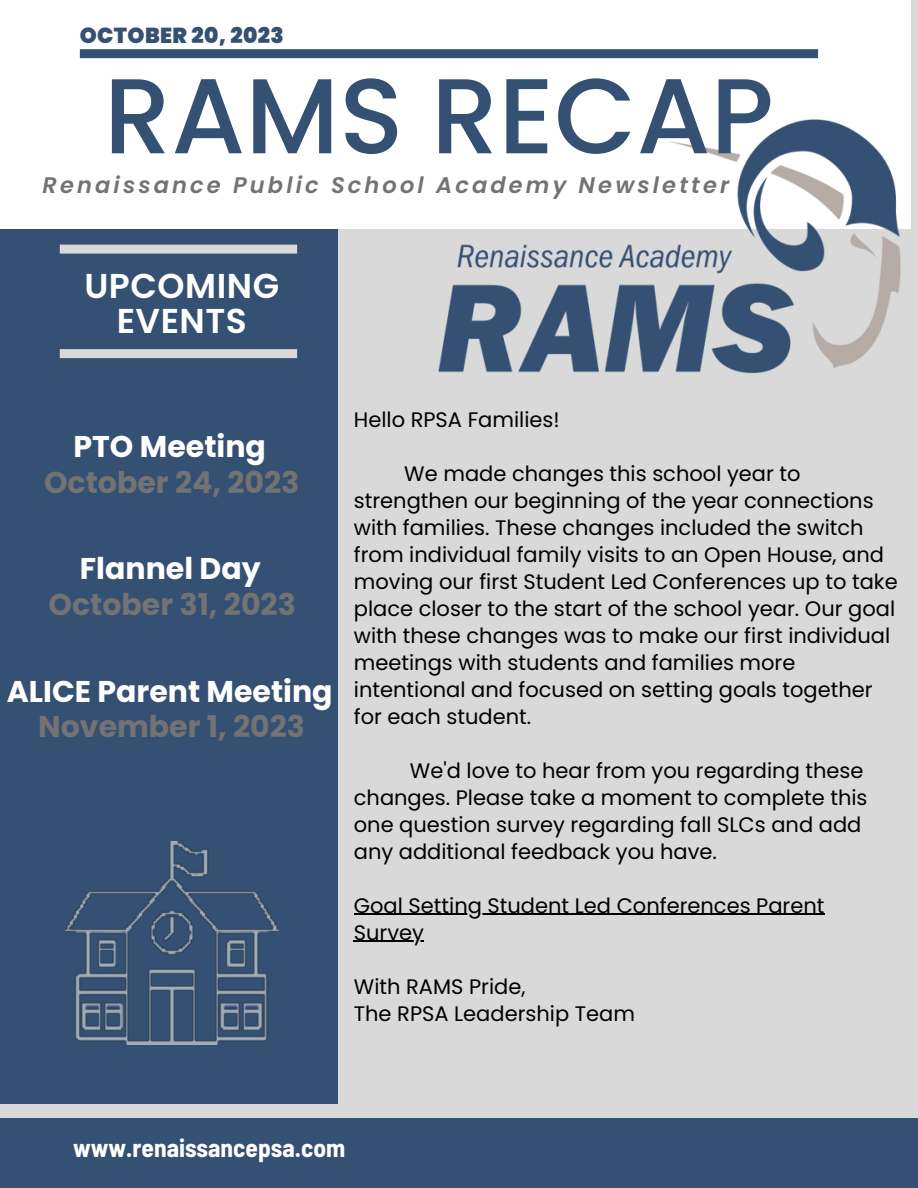
<style>
.page{position:relative;width:918px;height:1188px;background:#d9d9d9}
.page>*{position:absolute;margin:0;border:0;box-sizing:border-box;transform-origin:0 0}
.t1{font:500 106.35px "Poppins";color:#345073}
.t2{font:600 34.5px "Poppins";letter-spacing:.015em;color:#fff}
.t3{font:700 30px "Poppins";color:#737373}
.t4{font:700 30px "Poppins";color:#fff}
.t5{font:700 semi-condensed 25.35px "Barlow";color:#fff}
.t6{font:italic 600 22.5px "Poppins";letter-spacing:.14em;color:#737373}
.t7{font:900 21.75px "Poppins";letter-spacing:.015em;color:#345073}
.t8{font:21px/27px "Poppins";color:#000}
</style>
<div class="page">
<div style="left:0;top:218px;width:338px;height:886px;background:#345073"></div>
<div style="left:0;top:1118px;width:918px;height:70px;background:#345073"></div>
<div style="left:0;top:0;width:911px;height:229px;background:#fff"></div>
<img style="left:438px;top:119px;width:463px;height:255px">
<div style="left:80px;top:49px;width:738px;height:9px;background:#345073"></div>
<div style="left:60px;top:245px;width:237px;height:9px;background:#d9d9d9"></div>
<div style="left:60px;top:349px;width:237px;height:9px;background:#d9d9d9"></div>
<hr style="left:354px;top:914px;width:471px;height:1px;background:#000">
<hr style="left:354px;top:941px;width:70px;height:1px;background:#000">
<img style="left:66px;top:841px;width:212px;height:204px">
<p class="t7" style="left:80px;top:20px;width:206px">OCTOBER 20, 2023</p>
<p class="t1" style="left:104px;top:42px;width:672px">RAMS RECAP</p>
<p class="t6" style="left:43px;top:170px;width:688px">Renaissance Public School Academy Newsletter</p>
<p class="t2" style="left:84px;top:262px;width:196px">UPCOMING</p>
<p class="t2" style="left:117px;top:297px;width:132px">EVENTS</p>
<p class="t4" style="left:74px;top:425px;width:194px">PTO Meeting</p>
<p class="t3" style="left:44px;top:461px;width:257px">October 24, 2023</p>
<p class="t4" style="left:80px;top:548px;width:182px">Flannel Day</p>
<p class="t3" style="left:49px;top:583px;width:249px">October 31, 2023</p>
<p class="t4" style="left:7px;top:670px;width:327px">ALICE Parent Meeting</p>
<p class="t3" style="left:38px;top:706px;width:268px">November 1, 2023</p>
<p class="t8" style="left:354px;top:406px;width:207px">Hello RPSA Families!</p>
<p class="t8" style="left:354px;top:460px;width:545px;text-indent:50px">We made changes this school year to strengthen our beginning of the year connections with families. These changes included the switch from individual family visits to an Open House, and moving our first Student Led Conferences up to take place closer to the start of the school year. Our goal with these changes was to make our first individual meetings with students and families more intentional and focused on setting goals together for each student.</p>
<p class="t8" style="left:354px;top:757px;width:515px;text-indent:56px">We'd love to hear from you regarding these changes. Please take a moment to complete this one question survey regarding fall SLCs and add any additional feedback you have.</p>
<p class="t8" style="left:354px;top:892px;width:472px">Goal Setting Student Led Conferences Parent<br>Survey</p>
<p class="t8" style="left:354px;top:973px;width:173px">With RAMS Pride,</p>
<p class="t8" style="left:354px;top:1000px;width:283px">The RPSA Leadership Team</p>
<p class="t5" style="left:73px;top:1132px;width:274px">www.renaissancepsa.com</p>
</div>
